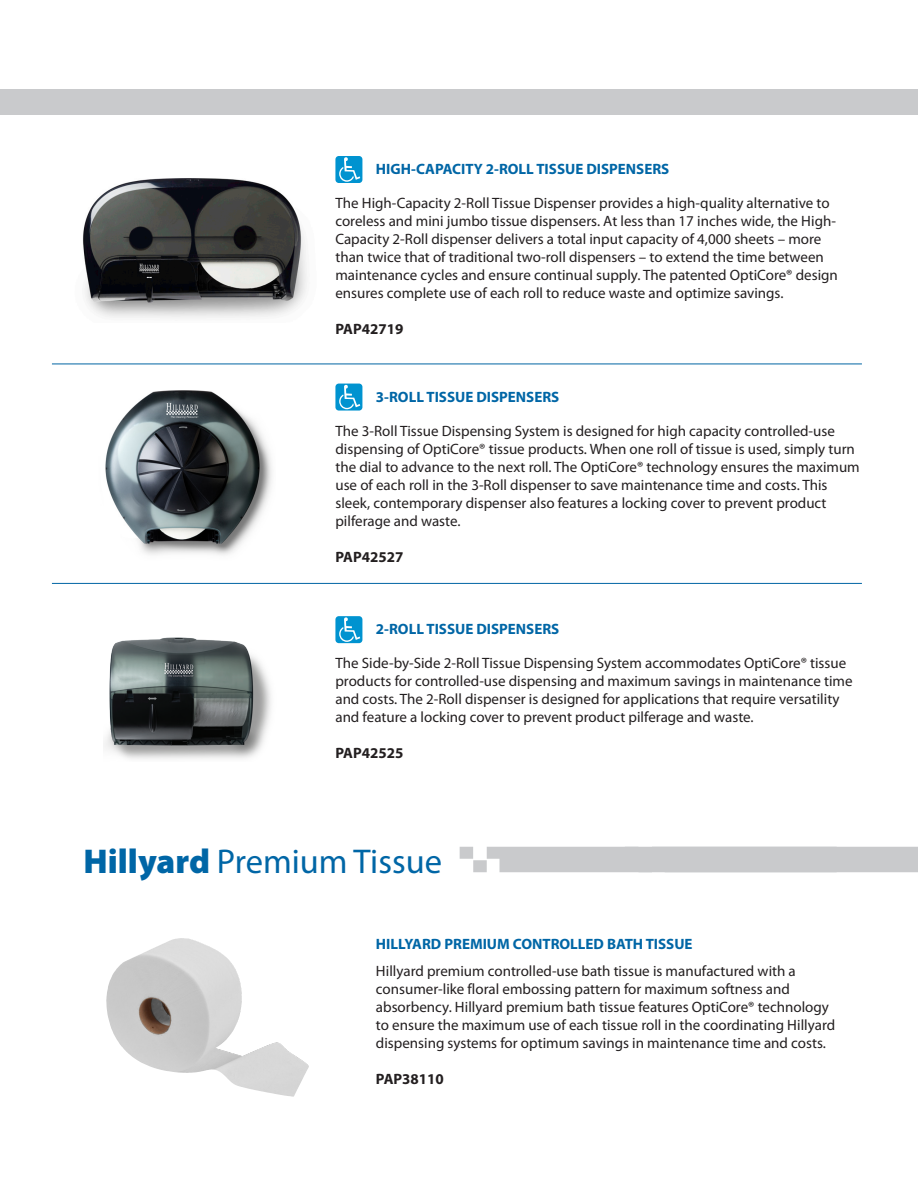
<style>
.page{position:relative;width:918px;height:1188px;background:#fff}
.page>*{position:absolute;margin:0;border:0;box-sizing:border-box;transform-origin:0 0}
.t1{font:34.5px "Myriad Pro";color:#0066a6}
.Body_Last{font:15px/18px "Myriad Pro";color:#231f20}
.t2{font:700 15px "Myriad Pro";color:#0066a6}
.Body_Last-2{font:700 15px "Myriad Pro";color:#231f20}
.s1{font-weight:900}
</style>
<div class="page">
<div style="left:0;top:89px;width:918px;height:26px;background:#c9cacc"></div>
<img style="left:105px;top:391px;width:167px;height:164px">
<img style="left:83px;top:178px;width:224px;height:140px">
<hr style="left:52px;top:364px;width:810px;height:1px;background:#0065a4">
<hr style="left:52px;top:583px;width:810px;height:1px;background:#0065a4">
<img style="left:104px;top:637px;width:167px;height:122px">
<div style="left:460px;top:847px;width:458px;height:25px;background:#c9cacc"></div>
<img style="left:106px;top:938px;width:157px;height:154px">
<svg style="left:335px;top:384px;width:27px;height:27px"></svg>
<svg style="left:335px;top:156px;width:27px;height:27px"></svg>
<svg style="left:335px;top:616px;width:27px;height:27px"></svg>
<p class="t2" style="left:376px;top:159px;width:295px">HIGH-CAPACITY 2-ROLL TISSUE DISPENSERS</p>
<p class="Body_Last" style="left:335px;top:194px;width:504px">The High-Capacity 2-Roll Tissue Dispenser provides a high-quality alternative to coreless and mini jumbo tissue dispensers. At less than 17 inches wide, the High-Capacity 2-Roll dispenser delivers a total input capacity of 4,000 sheets – more than twice that of traditional two-roll dispensers – to extend the time between maintenance cycles and ensure continual supply. The patented OptiCore® design ensures complete use of each roll to reduce waste and optimize savings.</p>
<p class="Body_Last-2" style="left:335px;top:319px;width:69px">PAP42719</p>
<p class="t2" style="left:376px;top:387px;width:185px">3-ROLL TISSUE DISPENSERS</p>
<p class="Body_Last" style="left:335px;top:421px;width:526px">The 3-Roll Tissue Dispensing System is designed for high capacity controlled-use dispensing of OptiCore® tissue products. When one roll of tissue is used, simply turn the dial to advance to the next roll. The OptiCore® technology ensures the maximum use of each roll in the 3-Roll dispenser to save maintenance time and costs. This sleek, contemporary dispenser also features a locking cover to prevent product pilferage and waste.</p>
<p class="Body_Last-2" style="left:335px;top:547px;width:69px">PAP42527</p>
<p class="t2" style="left:376px;top:619px;width:185px">2-ROLL TISSUE DISPENSERS</p>
<p class="Body_Last" style="left:335px;top:654px;width:519px">The Side-by-Side 2-Roll Tissue Dispensing System accommodates OptiCore® tissue products for controlled-use dispensing and maximum savings in maintenance time and costs. The 2-Roll dispenser is designed for applications that require versatility and feature a locking cover to prevent product pilferage and waste.</p>
<p class="Body_Last-2" style="left:335px;top:743px;width:69px">PAP42525</p>
<p class="t1" style="left:84px;top:840px;width:360px"><span class="s1">Hillyard</span> Premium Tissue</p>
<p class="t2" style="left:376px;top:934px;width:318px">HILLYARD PREMIUM CONTROLLED BATH TISSUE</p>
<p class="Body_Last" style="left:376px;top:961px;width:461px">Hillyard premium controlled-use bath tissue is manufactured with a consumer-like floral embossing pattern for maximum softness and absorbency. Hillyard premium bath tissue features OptiCore® technology to ensure the maximum use of each tissue roll in the coordinating Hillyard dispensing systems for optimum savings in maintenance time and costs.</p>
<p class="Body_Last-2" style="left:376px;top:1069px;width:69px">PAP38110</p>
</div>
